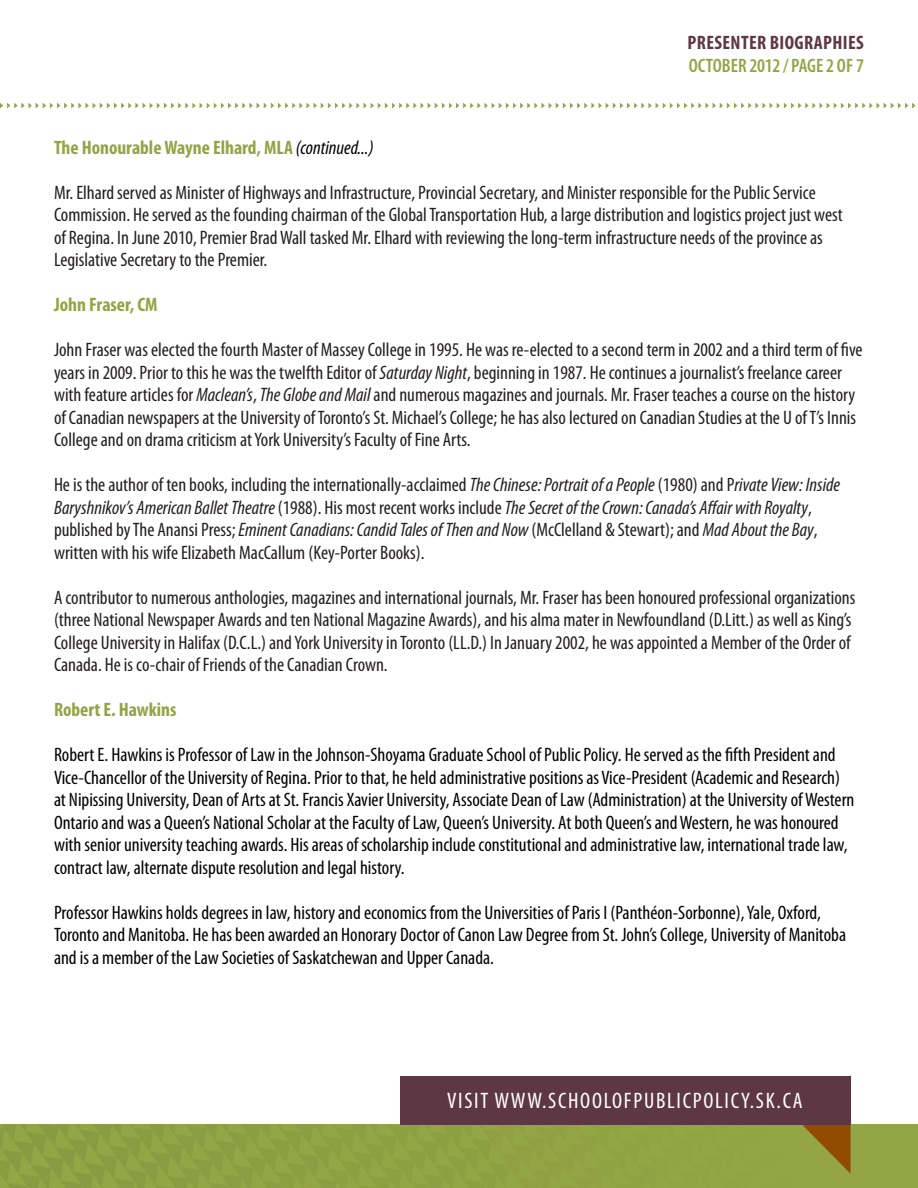
<style>
.page{position:relative;width:918px;height:1188px;background:#fff}
.page>*{position:absolute;margin:0;border:0;box-sizing:border-box;transform-origin:0 0}
.t1{font:condensed 24px "Myriad Pro";letter-spacing:.075em;color:#fff}
.Web_Address{font:condensed 22.5px "Myriad Pro";letter-spacing:.075em;color:#fff}
.t2{font:condensed 19.5px/22.5px "Myriad Pro";color:#231f20}
.t3{font:condensed 19.5px/22.5px "Myriad Pro";color:#000}
.t4{font:700 condensed 19.5px "Myriad Pro";color:#93a445}
.t5{font:700 condensed 19.5px "Myriad Pro";letter-spacing:.02em;color:#5e3844}
.t6{font:600 condensed 19.5px "Myriad Pro";letter-spacing:.005em;color:#93a445}
.s1{font-weight:400;font-style:italic;color:#000}
.s2{font-style:italic}
</style>
<div class="page">
<svg style="left:0;top:103px;width:916px;height:5px"></svg>
<img style="left:0;top:1124px;width:918px;height:64px">
<svg style="left:802px;top:1075px;width:49px;height:99px;background:#937a28"></svg>
<div style="left:400px;top:1076px;width:451px;height:48px;background:#5e3744"></div>
<p class="t5" style="left:688px;top:30px;width:178px">PRESENTER BIOGRAPHIES</p>
<p class="t6" style="left:689px;top:55px;width:177px">OCTOBER 2012 / PAGE 2 OF 7</p>
<p class="t4" style="left:54px;top:135px;width:321px">The Honourable Wayne Elhard, MLA <span class="s1">(continued...)</span></p>
<p class="t2" style="left:54px;top:181px;width:790px">Mr. Elhard served as Minister of Highways and Infrastructure, Provincial Secretary, and Minister responsible for the Public Service Commission. He served as the founding chairman of the Global Transportation Hub, a large distribution and logistics project just west of Regina. In June 2010, Premier Brad Wall tasked Mr. Elhard with reviewing the long-term infrastructure needs of the province as Legislative Secretary to the Premier.</p>
<p class="t4" style="left:54px;top:292px;width:105px">John Fraser, CM</p>
<p class="t2" style="left:54px;top:338px;width:810px">John Fraser was elected the fourth Master of Massey College in 1995. He was re-elected to a second term in 2002 and a third term of five years in 2009. Prior to this he was the twelfth Editor of <span class="s2">Saturday Night</span>, beginning in 1987. He continues a journalist’s freelance career with feature articles for <span class="s2">Maclean’s</span>, <span class="s2">The Globe and Mail</span> and numerous magazines and journals. Mr. Fraser teaches a course on the history of Canadian newspapers at the University of Toronto’s St. Michael’s College; he has also lectured on Canadian Studies at the U of T’s Innis College and on drama criticism at York University’s Faculty of Fine Arts.</p>
<p class="t2" style="left:54px;top:473px;width:788px">He is the author of ten books, including the internationally-acclaimed <span class="s2">The Chinese: Portrait of a People</span> (1980) and P<span class="s2">rivate View: Inside Baryshnikov’s American Ballet Theatre</span> (1988). His most recent works include <span class="s2">The Secret of the Crown: Canada’s Affair with Royalty</span>, published by The Anansi Press; <span class="s2">Eminent Canadians: Candid Tales of Then and Now</span> (McClelland &amp; Stewart); and <span class="s2">Mad About the Bay</span>, written with his wife Elizabeth MacCallum (Key-Porter Books).</p>
<p class="t2" style="left:54px;top:586px;width:803px">A contributor to numerous anthologies, magazines and international journals, Mr. Fraser has been honoured professional organizations (three National Newspaper Awards and ten National Magazine Awards), and his alma mater in Newfoundland (D.Litt.) as well as King’s College University in Halifax (D.C.L.) and York University in Toronto (LL.D.) In January 2002, he was appointed a Member of the Order of Canada. He is co-chair of Friends of the Canadian Crown.</p>
<p class="t4" style="left:54px;top:697px;width:124px">Robert E. Hawkins</p>
<p class="t3" style="left:54px;top:743px;width:802px">Robert E. Hawkins is Professor of Law in the Johnson-Shoyama Graduate School of Public Policy. He served as the fifth President and Vice-Chancellor of the University of Regina. Prior to that, he held administrative positions as Vice-President (Academic and Research) at Nipissing University, Dean of Arts at St. Francis Xavier University, Associate Dean of Law (Administration) at the University of Western Ontario and was a Queen’s National Scholar at the Faculty of Law, Queen’s University. At both Queen’s and Western, he was honoured with senior university teaching awards. His areas of scholarship include constitutional and administrative law, international trade law, contract law, alternate dispute resolution and legal history.</p>
<p class="t3" style="left:54px;top:901px;width:794px">Professor Hawkins holds degrees in law, history and economics from the Universities of Paris I (Panthéon-Sorbonne), Yale, Oxford,<br>Toronto and Manitoba. He has been awarded an Honorary Doctor of Canon Law Degree from St. John’s College, University of Manitoba and is a member of the Law Societies of Saskatchewan and Upper Canada.</p>
<p class="t1" style="left:509px;top:1078px;width:330px">WWW.SCHOOLOFPUBLICPOLICY.SK.CA</p>
<p class="Web_Address" style="left:447px;top:1087px;width:357px">VISIT WWW.SCHOOLOFPUBLICPOLICY.SK.CA</p>
</div>
